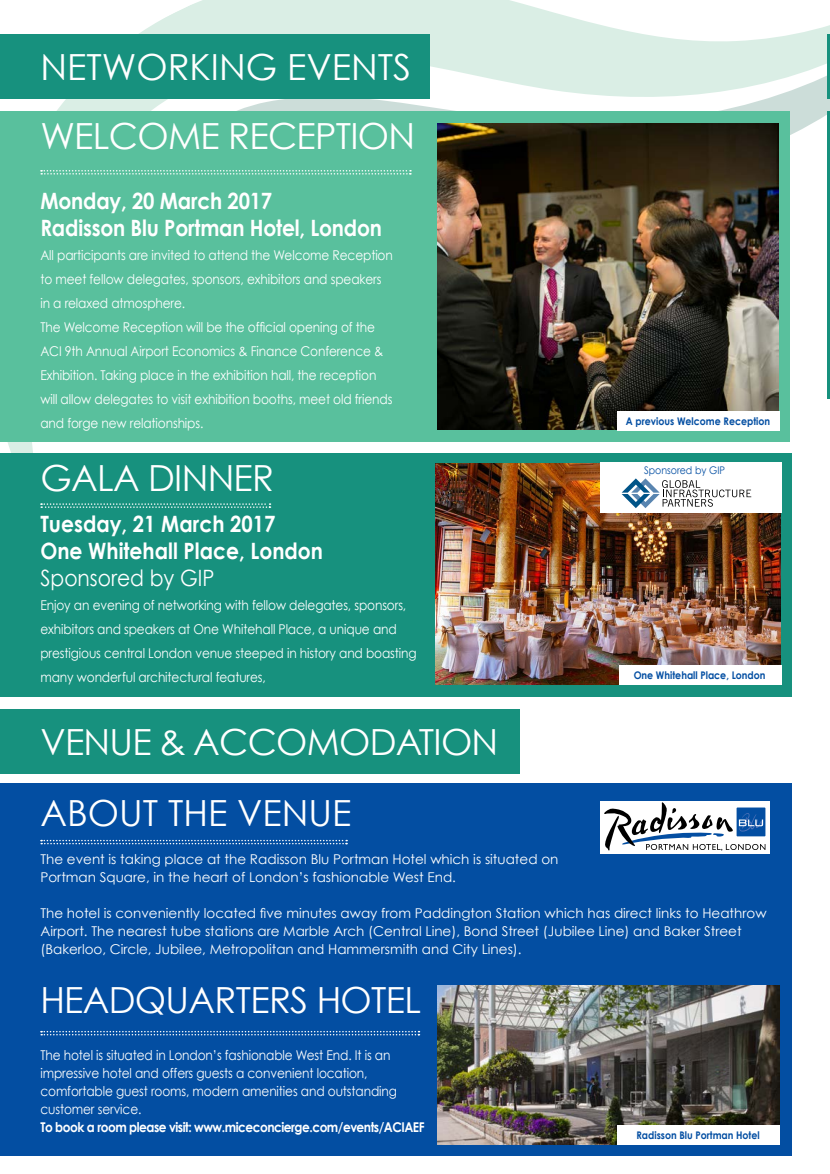
<style>
.page{position:relative;width:830px;height:1174px;background:#fff}
.page>*{position:absolute;margin:0;border:0;box-sizing:border-box;transform-origin:0 0}
.t1{font:36px "Century Gothic";letter-spacing:-.02em;color:#fff}
.t2{font:36px "Century Gothic";color:#fff}
.t3{font:700 22.5px/27px "Century Gothic";letter-spacing:-.01em;color:#fff;scale:.9 1}
.t4{font:22.5px "Century Gothic";color:#fff;scale:.9 1}
.t5{font:13.5px/24px "Century Gothic";letter-spacing:-.01em;color:#fff;scale:.9 1}
.t6{font:13.5px/18px "Century Gothic";letter-spacing:-.01em;color:#fff}
.t7{font:700 13.5px "Century Gothic";letter-spacing:-.04em;color:#fff;scale:.9 1}
.t8{font:700 10.5px "Century Gothic";color:#034ea2;scale:.9 1}
.t9{font:10.5px "Century Gothic";color:#034ea2;scale:.9 1}
</style>
<div class="page">
<svg style="left:0;top:438px;width:792px;height:91px"></svg>
<svg style="left:57px;top:0;width:772px;height:438px;fill:#daeee5"></svg>
<div style="left:0;top:34px;width:429px;height:65px;background:#17917e"></div>
<div style="left:0;top:783px;width:791px;height:373px;background:#034ea2"></div>
<div style="left:0;top:709px;width:519px;height:65px;background:#17917e"></div>
<div style="left:0;top:111px;width:789px;height:330px;background:#59c09d"></div>
<img style="left:437px;top:123px;width:341px;height:307px">
<div style="left:617px;top:411px;width:162px;height:19px;background:#fff"></div>
<svg style="left:40px;top:170px;width:371px;height:4px"></svg>
<img style="left:437px;top:986px;width:342px;height:158px">
<svg style="left:40px;top:1031px;width:379px;height:4px"></svg>
<div style="left:0;top:454px;width:791px;height:243px;background:#17917e"></div>
<svg style="left:40px;top:503px;width:230px;height:5px"></svg>
<img style="left:435px;top:463px;width:345px;height:221px">
<div style="left:618px;top:665px;width:163px;height:20px;background:#fff"></div>
<div style="left:599px;top:462px;width:182px;height:50px;background:#fff"></div>
<svg style="left:621px;top:478px;width:129px;height:30px"></svg>
<svg style="left:40px;top:839px;width:307px;height:5px"></svg>
<div style="left:600px;top:801px;width:169px;height:52px;background:#fff"></div>
<svg style="left:604px;top:802px;width:161px;height:49px"></svg>
<div style="left:617px;top:1125px;width:162px;height:20px;background:#fff"></div>
<hr style="left:827px;top:34px;width:2px;height:65px;background:#17917e">
<hr style="left:827px;top:112px;width:2px;height:287px;background:#17917e">
<h1 class="t2" style="left:40px;top:45px;width:372px">NETWORKING EVENTS</h1>
<h1 class="t1" style="left:40px;top:114px;width:376px">WELCOME RECEPTION</h1>
<h2 class="t3" style="left:40px;top:187px;width:381px">Monday, 20 March 2017<br>Radisson Blu Portman Hotel, London</h2>
<p class="t5" style="left:40px;top:243px;width:393px">All participants are invited to attend the Welcome Reception to meet fellow delegates, sponsors, exhibitors and speakers in a relaxed atmosphere.<br>The Welcome Reception will be the official opening of the ACI 9th Annual Airport Economics &amp; Finance Conference &amp; Exhibition. Taking place in the exhibition hall, the reception will allow delegates to visit exhibition booths, meet old friends and forge new relationships.</p>
<h1 class="t1" style="left:40px;top:456px;width:235px">GALA DINNER</h1>
<h2 class="t3" style="left:40px;top:510px;width:315px">Tuesday, 21 March 2017<br>One Whitehall Place, London</h2>
<h2 class="t4" style="left:40px;top:564px;width:195px">Sponsored by GIP</h2>
<p class="t5" style="left:40px;top:593px;width:419px">Enjoy an evening of networking with fellow delegates, sponsors, exhibitors and speakers at One Whitehall Place, a unique and prestigious central London venue steeped in history and boasting many wonderful architectural features,</p>
<h1 class="t1" style="left:40px;top:720px;width:459px">VENUE &amp; ACCOMODATION</h1>
<h1 class="t2" style="left:40px;top:791px;width:312px">ABOUT THE VENUE</h1>
<p class="t8" style="left:625px;top:414px;width:162px">A previous Welcome Reception</p>
<p class="t9" style="left:643px;top:464px;width:92px">Sponsored by GIP</p>
<p class="t8" style="left:633px;top:668px;width:148px">One Whitehall Place, London</p>
<p class="t6" style="left:40px;top:850px;width:519px">The event is taking place at the Radisson Blu Portman Hotel which is situated on<br>Portman Square, in the heart of London’s fashionable West End.</p>
<p class="t6" style="left:40px;top:904px;width:727px">The hotel is conveniently located five minutes away from Paddington Station which has direct links to Heathrow<br>Airport. The nearest tube stations are Marble Arch (Central Line), Bond Street (Jubilee Line) and Baker Street (Bakerloo, Circle, Jubilee, Metropolitan and Hammersmith and City Lines).</p>
<h1 class="t1" style="left:40px;top:978px;width:382px">HEADQUARTERS HOTEL</h1>
<p class="t5" style="left:40px;top:1045px;width:397px;line-height:18px">The hotel is situated in London’s fashionable West End. It is an impressive hotel and offers guests a convenient location, comfortable guest rooms, modern amenities and outstanding customer service.</p>
<p class="t7" style="left:40px;top:1118px;width:428px">To book a room please visit: www.miceconcierge.com/events/ACIAEF</p>
<p class="t8" style="left:636px;top:1128px;width:138px">Radisson Blu Portman Hotel</p>
</div>
